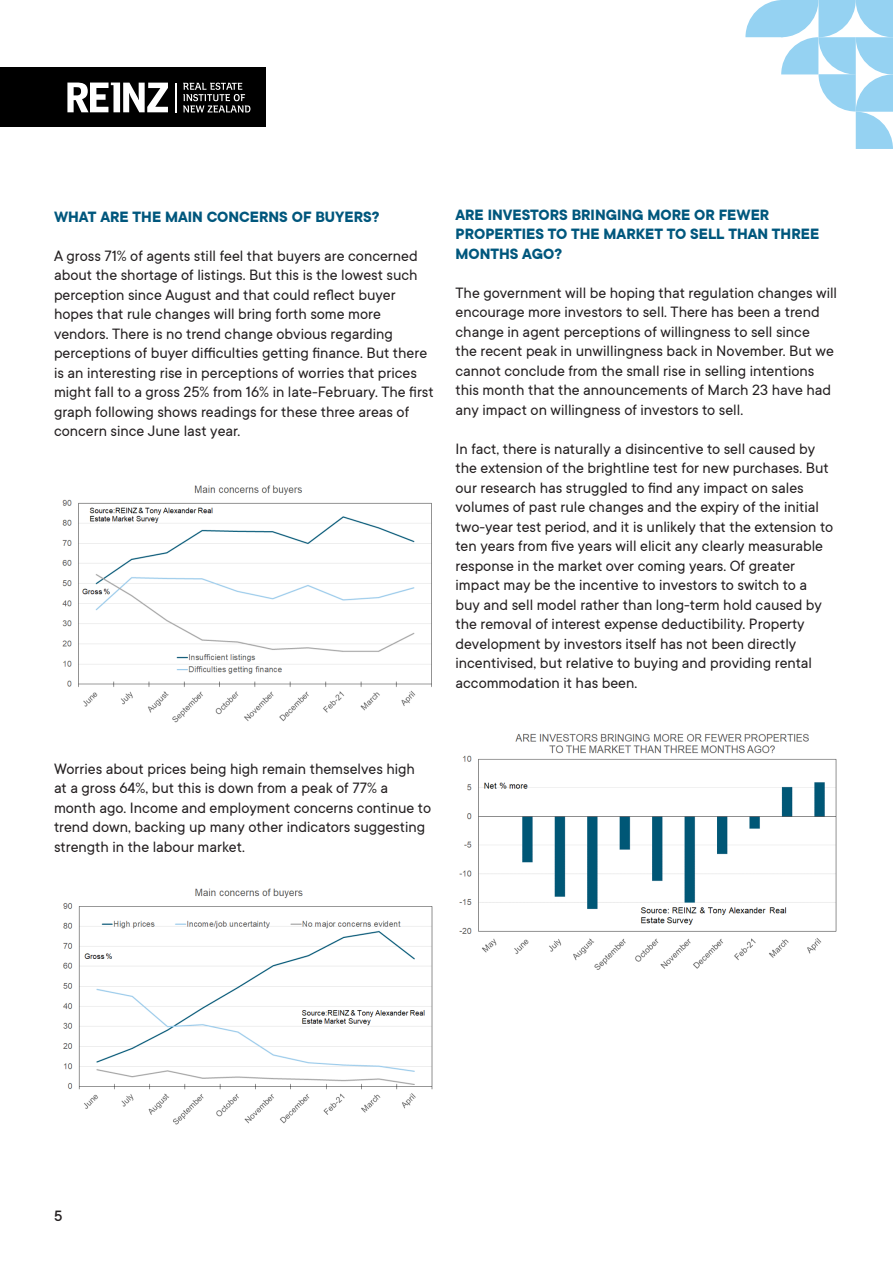
<style>
.page{position:relative;width:893px;height:1263px;background:#fff}
.page>*{position:absolute;margin:0;border:0;box-sizing:border-box;transform-origin:0 0}
.t1{font:16.5px/19.5px "TT Commons";color:#231f20}
.t2{font:700 16.5px/19.5px "TT Commons";color:#00577d}
.t3{font:500 16.5px "TT Commons";color:#231f20}
</style>
<div class="page">
<div style="left:0;top:68px;width:266px;height:59px;background:#000"></div>
<svg style="left:67px;top:83px;width:101px;height:29px"></svg>
<hr style="left:176px;top:83px;width:1px;height:30px;background:#fff">
<svg style="left:183px;top:83px;width:67px;height:30px"></svg>
<svg style="left:745px;top:0;width:148px;height:149px"></svg>
<img style="left:459px;top:733px;width:378px;height:237px">
<img style="left:62px;top:485px;width:370px;height:238px">
<img style="left:63px;top:888px;width:370px;height:237px">
<p class="t2" style="left:54px;top:207px;width:327px">WHAT ARE THE MAIN CONCERNS OF BUYERS?</p>
<p class="t1" style="left:54px;top:246px;width:381px">A gross 71% of agents still feel that buyers are concerned about the shortage of listings. But this is the lowest such perception since August and that could reflect buyer hopes that rule changes will bring forth some more vendors. There is no trend change obvious regarding perceptions of buyer difficulties getting finance. But there is an interesting rise in perceptions of worries that prices might fall to a gross 25% from 16% in late-February. The first graph following shows readings for these three areas of concern since June last year.</p>
<p class="t2" style="left:455px;top:205px;width:365px">ARE INVESTORS BRINGING MORE OR FEWER<br>PROPERTIES TO THE MARKET TO SELL THAN THREE<br>MONTHS AGO?</p>
<p class="t1" style="left:455px;top:283px;width:383px">The government will be hoping that regulation changes will encourage more investors to sell. There has been a trend change in agent perceptions of willingness to sell since<br>the recent peak in unwillingness back in November. But we cannot conclude from the small rise in selling intentions this month that the announcements of March 23 have had any impact on willingness of investors to sell.</p>
<p class="t1" style="left:455px;top:439px;width:379px">In fact, there is naturally a disincentive to sell caused by the extension of the brightline test for new purchases. But our research has struggled to find any impact on sales volumes of past rule changes and the expiry of the initial two-year test period, and it is unlikely that the extension to ten years from five years will elicit any clearly measurable response in the market over coming years. Of greater impact may be the incentive to investors to switch to a buy and sell model rather than long-term hold caused by the removal of interest expense deductibility. Property development by investors itself has not been directly incentivised, but relative to buying and providing rental accommodation it has been.</p>
<p class="t1" style="left:54px;top:759px;width:379px">Worries about prices being high remain themselves high at a gross 64%, but this is down from a peak of 77% a month ago. Income and employment concerns continue to trend down, backing up many other indicators suggesting strength in the labour market.</p>
<p class="t3" style="left:54px;top:1206px;width:10px">5</p>
</div>
